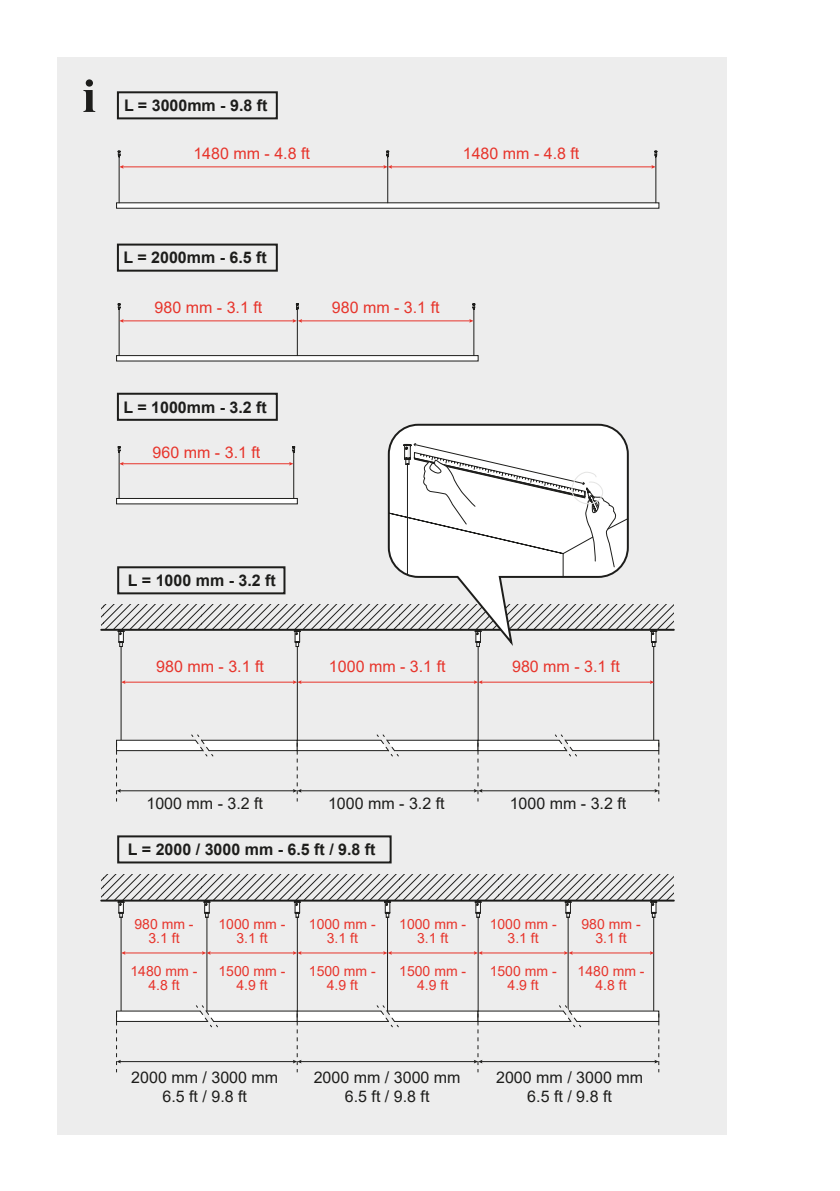
<style>
.page{position:relative;width:840px;height:1191px;background:#fff}
.page>*{position:absolute;margin:0;border:0;box-sizing:border-box;transform-origin:0 0}
.t1{font:16px/19.2px "Arial";color:#1d1d1b;text-align:center}
.t2{font:16px "Arial";color:#e7342b}
.t3{font:700 16px "Arial";color:#1d1d1b}
.t4{font:14px/14px "Arial";color:#e7342b;text-align:center}
</style>
<div class="page">
<div style="left:57px;top:57px;width:669px;height:1077px;background:#ededed"></div>
<hr style="left:121px;top:646px;width:1px;height:96px;background:#1d1d1b">
<svg style="left:117px;top:631px;width:8px;height:16px"></svg>
<hr style="left:297px;top:646px;width:1px;height:96px;background:#1d1d1b">
<svg style="left:293px;top:631px;width:8px;height:16px"></svg>
<hr style="left:477px;top:646px;width:1px;height:96px;background:#1d1d1b">
<hr style="left:653px;top:646px;width:1px;height:96px;background:#1d1d1b">
<svg style="left:650px;top:631px;width:7px;height:16px"></svg>
<svg style="left:101px;top:604px;width:572px;height:25px"></svg>
<div style="left:116px;top:740px;width:181px;height:10px;background:#fff"></div>
<div style="left:116px;top:739px;width:181px;height:12px;border:1px solid #1d1d1b"></div>
<div style="left:297px;top:740px;width:180px;height:10px;background:#fff"></div>
<div style="left:296px;top:739px;width:182px;height:12px;border:1px solid #1d1d1b"></div>
<div style="left:477px;top:740px;width:181px;height:10px;background:#fff"></div>
<div style="left:477px;top:739px;width:182px;height:12px;border:1px solid #1d1d1b"></div>
<div style="left:116px;top:498px;width:181px;height:6px;background:#fff"></div>
<div style="left:116px;top:498px;width:182px;height:6px;border:1px solid #1d1d1b"></div>
<div style="left:116px;top:355px;width:362px;height:6px;background:#fff"></div>
<div style="left:116px;top:355px;width:362px;height:6px;border:1px solid #1d1d1b"></div>
<div style="left:116px;top:203px;width:542px;height:5px;background:#fff"></div>
<div style="left:116px;top:202px;width:543px;height:7px;border:1px solid #1d1d1b"></div>
<svg style="left:190px;top:734px;width:24px;height:23px"></svg>
<svg style="left:375px;top:734px;width:24px;height:23px"></svg>
<svg style="left:553px;top:734px;width:24px;height:23px"></svg>
<hr style="left:101px;top:629px;width:572px;height:2px;background:#1d1d1b">
<hr style="left:481px;top:790px;width:174px;height:1px;background:#1d1d1b">
<hr style="left:300px;top:790px;width:175px;height:1px;background:#1d1d1b">
<hr style="left:119px;top:790px;width:175px;height:1px;background:#1d1d1b">
<hr style="left:124px;top:682px;width:170px;height:1px;background:#e7342b">
<svg style="left:121px;top:680px;width:4px;height:4px"></svg>
<hr style="left:122px;top:166px;width:262px;height:1px;background:#e7342b">
<svg style="left:117px;top:151px;width:6px;height:52px"></svg>
<hr style="left:122px;top:320px;width:172px;height:1px;background:#e7342b">
<svg style="left:117px;top:303px;width:6px;height:53px"></svg>
<hr style="left:300px;top:320px;width:170px;height:1px;background:#e7342b">
<svg style="left:469px;top:303px;width:6px;height:53px"></svg>
<svg style="left:292px;top:303px;width:10px;height:53px"></svg>
<hr style="left:122px;top:463px;width:168px;height:1px;background:#e7342b">
<svg style="left:289px;top:446px;width:6px;height:53px"></svg>
<svg style="left:117px;top:446px;width:6px;height:53px"></svg>
<hr style="left:390px;top:166px;width:262px;height:1px;background:#e7342b">
<svg style="left:651px;top:151px;width:6px;height:52px"></svg>
<svg style="left:383px;top:151px;width:9px;height:52px"></svg>
<hr style="left:300px;top:682px;width:175px;height:1px;background:#e7342b">
<svg style="left:293px;top:680px;width:8px;height:4px"></svg>
<hr style="left:481px;top:682px;width:170px;height:1px;background:#e7342b">
<svg style="left:649px;top:680px;width:5px;height:4px"></svg>
<svg style="left:473px;top:680px;width:9px;height:4px"></svg>
<svg style="left:116px;top:742px;width:5px;height:59px"></svg>
<svg style="left:293px;top:742px;width:8px;height:59px"></svg>
<svg style="left:473px;top:742px;width:9px;height:59px"></svg>
<svg style="left:654px;top:742px;width:5px;height:59px"></svg>
<hr style="left:121px;top:917px;width:1px;height:96px;background:#1d1d1b">
<svg style="left:117px;top:901px;width:8px;height:17px"></svg>
<hr style="left:297px;top:917px;width:1px;height:96px;background:#1d1d1b">
<svg style="left:293px;top:901px;width:8px;height:17px"></svg>
<hr style="left:206px;top:917px;width:1px;height:96px;background:#1d1d1b">
<svg style="left:203px;top:901px;width:7px;height:17px"></svg>
<hr style="left:387px;top:917px;width:1px;height:96px;background:#1d1d1b">
<svg style="left:383px;top:901px;width:8px;height:17px"></svg>
<hr style="left:567px;top:917px;width:1px;height:96px;background:#1d1d1b">
<svg style="left:564px;top:901px;width:7px;height:17px"></svg>
<hr style="left:477px;top:917px;width:1px;height:96px;background:#1d1d1b">
<svg style="left:474px;top:901px;width:7px;height:17px"></svg>
<hr style="left:653px;top:917px;width:1px;height:96px;background:#1d1d1b">
<svg style="left:649px;top:901px;width:8px;height:17px"></svg>
<svg style="left:101px;top:875px;width:572px;height:24px"></svg>
<div style="left:116px;top:1011px;width:181px;height:10px;background:#fff"></div>
<div style="left:116px;top:1010px;width:181px;height:12px;border:1px solid #1d1d1b"></div>
<div style="left:297px;top:1011px;width:180px;height:10px;background:#fff"></div>
<div style="left:296px;top:1010px;width:182px;height:12px;border:1px solid #1d1d1b"></div>
<div style="left:477px;top:1011px;width:181px;height:10px;background:#fff"></div>
<div style="left:477px;top:1010px;width:182px;height:12px;border:1px solid #1d1d1b"></div>
<svg style="left:195px;top:1004px;width:24px;height:24px"></svg>
<svg style="left:375px;top:1005px;width:24px;height:23px"></svg>
<svg style="left:557px;top:1004px;width:24px;height:24px"></svg>
<hr style="left:101px;top:899px;width:572px;height:2px;background:#1d1d1b">
<hr style="left:481px;top:1061px;width:174px;height:1px;background:#1d1d1b">
<hr style="left:300px;top:1061px;width:175px;height:1px;background:#1d1d1b">
<hr style="left:119px;top:1061px;width:175px;height:1px;background:#1d1d1b">
<hr style="left:124px;top:952px;width:79px;height:1px;background:#e7342b">
<hr style="left:209px;top:952px;width:85px;height:1px;background:#e7342b">
<svg style="left:202px;top:951px;width:8px;height:3px"></svg>
<hr style="left:300px;top:952px;width:84px;height:1px;background:#e7342b">
<svg style="left:293px;top:951px;width:8px;height:3px"></svg>
<hr style="left:390px;top:952px;width:85px;height:1px;background:#e7342b">
<svg style="left:383px;top:951px;width:8px;height:3px"></svg>
<hr style="left:481px;top:952px;width:84px;height:1px;background:#e7342b">
<svg style="left:473px;top:951px;width:9px;height:3px"></svg>
<hr style="left:571px;top:952px;width:80px;height:1px;background:#e7342b">
<svg style="left:649px;top:951px;width:5px;height:3px"></svg>
<svg style="left:563px;top:951px;width:9px;height:3px"></svg>
<svg style="left:116px;top:1013px;width:5px;height:59px"></svg>
<svg style="left:293px;top:1013px;width:8px;height:59px"></svg>
<svg style="left:473px;top:1013px;width:9px;height:59px"></svg>
<svg style="left:654px;top:1013px;width:5px;height:59px"></svg>
<svg style="left:386px;top:423px;width:243px;height:226px"></svg>
<svg style="left:388px;top:443px;width:240px;height:134px;background:#ebebeb"></svg>
<div style="left:117px;top:566px;width:168px;height:28px;border:2px solid #1d1d1b"></div>
<div style="left:117px;top:835px;width:274px;height:28px;border:2px solid #1d1d1b"></div>
<div style="left:117px;top:91px;width:161px;height:28px;border:2px solid #1d1d1b"></div>
<div style="left:117px;top:243px;width:161px;height:29px;border:2px solid #1d1d1b"></div>
<div style="left:117px;top:393px;width:161px;height:28px;border:2px solid #1d1d1b"></div>
<svg style="left:83px;top:79px;width:12px;height:33px"></svg>
<p class="t3" style="left:124px;top:94px;width:145px">L = 3000mm - 9.8 ft</p>
<p class="t2" style="left:193px;top:142px;width:118px">1480 mm - 4.8 ft</p>
<p class="t2" style="left:462px;top:142px;width:118px">1480 mm - 4.8 ft</p>
<p class="t3" style="left:123px;top:246px;width:145px">L = 2000mm - 6.5 ft</p>
<p class="t2" style="left:154px;top:297px;width:109px">980 mm - 3.1 ft</p>
<p class="t2" style="left:332px;top:297px;width:109px">980 mm - 3.1 ft</p>
<p class="t3" style="left:123px;top:396px;width:145px">L = 1000mm - 3.2 ft</p>
<p class="t2" style="left:152px;top:441px;width:109px">960 mm - 3.1 ft</p>
<p class="t3" style="left:128px;top:569px;width:149px">L = 1000 mm - 3.2 ft</p>
<p class="t2" style="left:156px;top:655px;width:109px">980 mm - 3.1 ft</p>
<p class="t1" style="left:146px;top:794px;width:118px">1000 mm - 3.2 ft</p>
<p class="t2" style="left:329px;top:655px;width:118px">1000 mm - 3.1 ft</p>
<p class="t2" style="left:512px;top:655px;width:109px">980 mm - 3.1 ft</p>
<p class="t1" style="left:328px;top:794px;width:118px">1000 mm - 3.2 ft</p>
<p class="t1" style="left:509px;top:794px;width:118px">1000 mm - 3.2 ft</p>
<p class="t3" style="left:128px;top:838px;width:249px">L = 2000 / 3000 mm - 6.5 ft / 9.8 ft</p>
<p class="t4" style="left:134px;top:917px;width:61px">980 mm -<br>3.1 ft</p>
<p class="t4" style="left:130px;top:964px;width:68px">1480 mm -<br>4.8 ft</p>
<p class="t4" style="left:218px;top:917px;width:68px">1000 mm -<br>3.1 ft</p>
<p class="t4" style="left:218px;top:964px;width:68px">1500 mm -<br>4.9 ft</p>
<p class="t4" style="left:309px;top:917px;width:68px">1000 mm -<br>3.1 ft</p>
<p class="t4" style="left:309px;top:964px;width:68px">1500 mm -<br>4.9 ft</p>
<p class="t4" style="left:399px;top:917px;width:68px">1000 mm -<br>3.1 ft</p>
<p class="t4" style="left:399px;top:964px;width:68px">1500 mm -<br>4.9 ft</p>
<p class="t4" style="left:489px;top:917px;width:68px">1000 mm -<br>3.1 ft</p>
<p class="t4" style="left:489px;top:964px;width:68px">1500 mm -<br>4.9 ft</p>
<p class="t4" style="left:581px;top:917px;width:61px">980 mm -<br>3.1 ft</p>
<p class="t4" style="left:577px;top:964px;width:68px">1480 mm -<br>4.8 ft</p>
<p class="t1" style="left:131px;top:1067px;width:148px">2000 mm / 3000 mm<br>6.5 ft / 9.8 ft</p>
<p class="t1" style="left:313px;top:1067px;width:148px">2000 mm / 3000 mm<br>6.5 ft / 9.8 ft</p>
<p class="t1" style="left:496px;top:1067px;width:148px">2000 mm / 3000 mm<br>6.5 ft / 9.8 ft</p>
</div>
